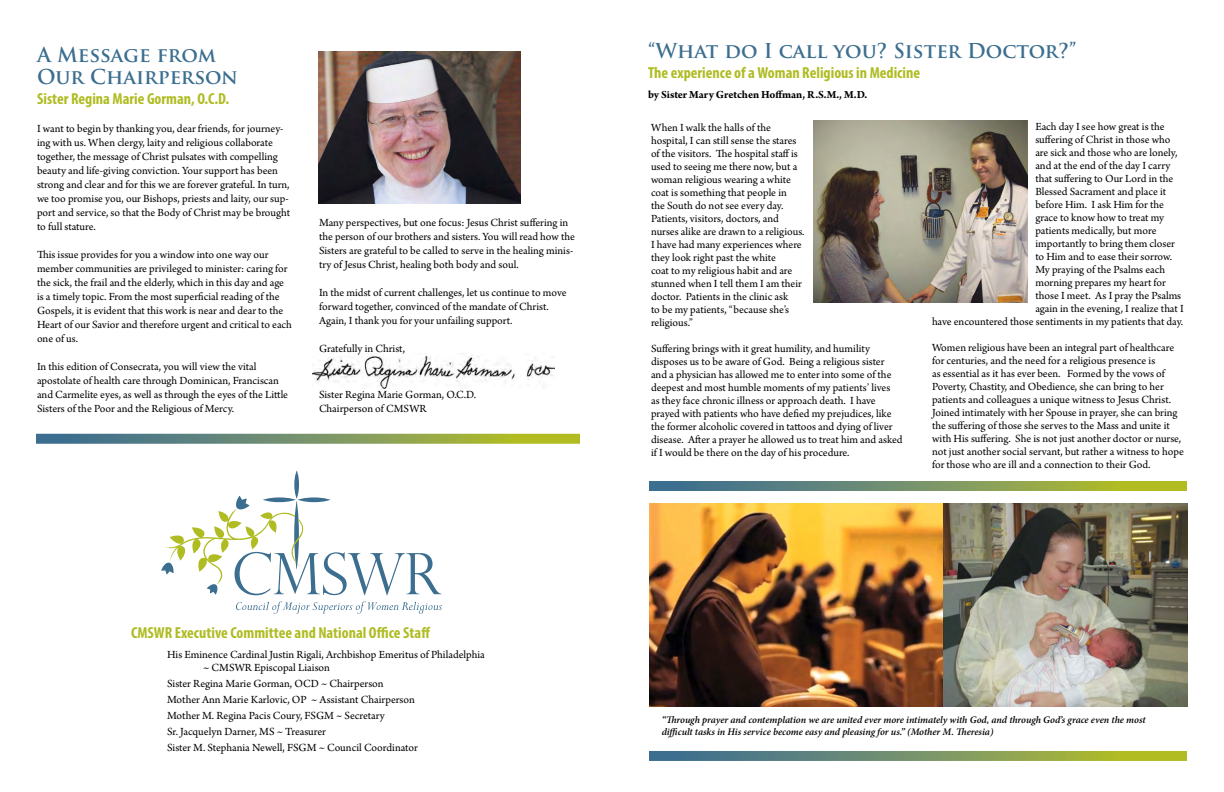
<style>
.page{position:relative;width:1224px;height:792px;background:#fff}
.page>*{position:absolute;margin:0;border:0;box-sizing:border-box;transform-origin:0 0}
.t1{font:700 20px/22px "Trajan Pro";color:#3b6e8f}
.t2{font:700 condensed 16px "Myriad Pro";color:#afbc22}
.t3{font:11.5px/13px "Arno Pro";color:#000}
.t4{font:700 11.5px "Arno Pro";letter-spacing:-.005em;color:#000}
.t5{font:italic 600 10px/12px "Minion Pro";letter-spacing:-.005em;color:#000}
</style>
<div class="page">
<img style="left:313px;top:355px;width:241px;height:33px">
<img style="left:318px;top:51px;width:203px;height:152px">
<svg style="left:294px;top:471px;width:5px;height:28px"></svg>
<svg style="left:236px;top:601px;width:206px;height:13px"></svg>
<svg style="left:161px;top:496px;width:280px;height:99px"></svg>
<svg style="left:36px;top:434px;width:544px;height:10px;background:#7c9865"></svg>
<svg style="left:649px;top:481px;width:538px;height:10px;background:#789561"></svg>
<img style="left:814px;top:121px;width:213px;height:181px">
<img style="left:649px;top:503px;width:294px;height:204px">
<img style="left:943px;top:503px;width:244px;height:204px">
<svg style="left:649px;top:751px;width:538px;height:10px;background:#799561"></svg>
<h1 class="t1" style="left:37px;top:44px;width:202px">A Message from<br>Our Chairperson</h1>
<h2 class="t2" style="left:37px;top:89px;width:194px">Sister Regina Marie Gorman, O.C.D.</h2>
<p class="t3" style="left:37px;top:122px;width:255px;line-height:14px">I want to begin by thanking you, dear friends, for journey&shy;ing with us. When clergy, laity and religious collaborate together, the message of Christ pulsates with compelling beauty and life-giving conviction. Your support has been strong and clear and for this we are forever grateful. In turn, we too promise you, our Bishops, priests and laity, our sup&shy;port and service, so that the Body of Christ may be brought to full stature.</p>
<p class="t3" style="left:37px;top:248px;width:256px;line-height:14px">This issue provides for you a window into one way our member communities are privileged to minister: caring for the sick, the frail and the elderly, which in this day and age is a timely topic. From the most superficial reading of the Gospels, it is evident that this work is near and dear to the Heart of our Savior and therefore urgent and critical to each one of us.</p>
<p class="t3" style="left:37px;top:360px;width:253px;line-height:14px">In this edition of Consecrata, you will view the vital apostolate of health care through Dominican, Franciscan and Carmelite eyes, as well as through the eyes of the Little Sisters of the Poor and the Religious of Mercy.</p>
<p class="t3" style="left:319px;top:216px;width:257px;line-height:14px">Many perspectives, but one focus: Jesus Christ suffering in the person of our brothers and sisters. You will read how the Sisters are grateful to be called to serve in the healing minis&shy;try of Jesus Christ, healing both body and soul.</p>
<p class="t3" style="left:319px;top:286px;width:249px;line-height:14px">In the midst of current challenges, let us continue to move forward together, convinced of the mandate of Christ.<br>Again, I thank you for your unfailing support.</p>
<p class="t3" style="left:319px;top:342px;width:88px">Gratefully in Christ,</p>
<p class="t3" style="left:319px;top:388px;width:159px;line-height:14px">Sister Regina Marie Gorman, O.C.D.<br>Chairperson of CMSWR</p>
<h2 class="t2" style="left:131px;top:623px;width:301px">CMSWR Executive Committee and National Office Staff</h2>
<p class="t3" style="left:203px;top:649px;width:283px;text-indent:-36px">His Eminence Cardinal Justin Rigali, Archbishop Emeritus of Philadelphia ~ CMSWR Episcopal Liaison</p>
<p class="t3" style="left:167px;top:676px;width:252px;line-height:16px">Sister Regina Marie Gorman, OCD ~ Chairperson Mother Ann Marie Karlovic, OP ~ Assistant Chairperson Mother M. Regina Pacis Coury, FSGM ~ Secretary<br>Sr. Jacquelyn Darner, MS ~ Treasurer<br>Sister M. Stephania Newell, FSGM ~ Council Coordinator</p>
<h1 class="t1" style="left:648px;top:40px;width:430px">“What do I call you? Sister Doctor?”</h1>
<h2 class="t2" style="left:648px;top:63px;width:274px">The experience of a Woman Religious in Medicine</h2>
<p class="t4" style="left:648px;top:88px;width:221px">by Sister Mary Gretchen Hoffman, R.S.M., M.D.</p>
<p class="t3" style="left:651px;top:121px;width:155px">When I walk the halls of the hospital, I can still sense the stares of the visitors. The hospital staff is used to seeing me there now, but a woman religious wearing a white coat is something that people in<br>the South do not see every day.<br>Patients, visitors, doctors, and nurses alike are drawn to a religious.<br>I have had many experiences where they look right past the white<br>coat to my religious habit and are stunned when I tell them I am their doctor. Patients in the clinic ask<br>to be my patients, “because she’s religious.”</p>
<p class="t3" style="left:651px;top:342px;width:253px">Suffering brings with it great humility, and humility disposes us to be aware of God. Being a religious sister and a physician has allowed me to enter into some of the deepest and most humble moments of my patients’ lives<br>as they face chronic illness or approach death. I have prayed with patients who have defied my prejudices, like the former alcoholic covered in tattoos and dying of liver disease. After a prayer he allowed us to treat him and asked if I would be there on the day of his procedure.</p>
<p class="t3" style="left:1035px;top:120px;width:131px">Each day I see how great is the</p>
<p class="t3" style="left:1035px;top:133px;width:137px">suffering of Christ in those who</p>
<p class="t3" style="left:1035px;top:146px;width:144px">are sick and those who are lonely,</p>
<p class="t3" style="left:1035px;top:159px;width:137px">and at the end of the day I carry</p>
<p class="t3" style="left:1035px;top:172px;width:140px">that suffering to Our Lord in the</p>
<p class="t3" style="left:1035px;top:185px;width:132px">Blessed Sacrament and place it</p>
<p class="t3" style="left:1035px;top:198px;width:130px">before Him. I ask Him for the</p>
<p class="t3" style="left:1035px;top:211px;width:130px">grace to know how to treat my</p>
<p class="t3" style="left:1035px;top:224px;width:123px">patients medically, but more</p>
<p class="t3" style="left:1035px;top:237px;width:141px">importantly to bring them closer</p>
<p class="t3" style="left:1035px;top:250px;width:138px">to Him and to ease their sorrow.</p>
<p class="t3" style="left:1035px;top:263px;width:131px">My praying of the Psalms each</p>
<p class="t3" style="left:1035px;top:276px;width:132px">morning prepares my heart for</p>
<p class="t3" style="left:1035px;top:289px;width:147px">those I meet. As I pray the Psalms</p>
<p class="t3" style="left:1035px;top:302px;width:150px">again in the evening, I realize that I</p>
<p class="t3" style="left:932px;top:315px;width:253px">have encountered those sentiments in my patients that day.</p>
<p class="t3" style="left:932px;top:341px;width:253px">Women religious have been an integral part of healthcare for centuries, and the need for a religious presence is<br>as essential as it has ever been. Formed by the vows of Poverty, Chastity, and Obedience, she can bring to her patients and colleagues a unique witness to Jesus Christ.<br>Joined intimately with her Spouse in prayer, she can bring the suffering of those she serves to the Mass and unite it with His suffering. She is not just another doctor or nurse, not just another social servant, but rather a witness to hope for those who are ill and a connection to their God.</p>
<p class="t5" style="left:662px;top:714px;width:485px">“Through prayer and contemplation we are united ever more intimately with God, and through God’s grace even the most difficult tasks in His service become easy and pleasing for us.” (Mother M. Theresia)</p>
</div>
